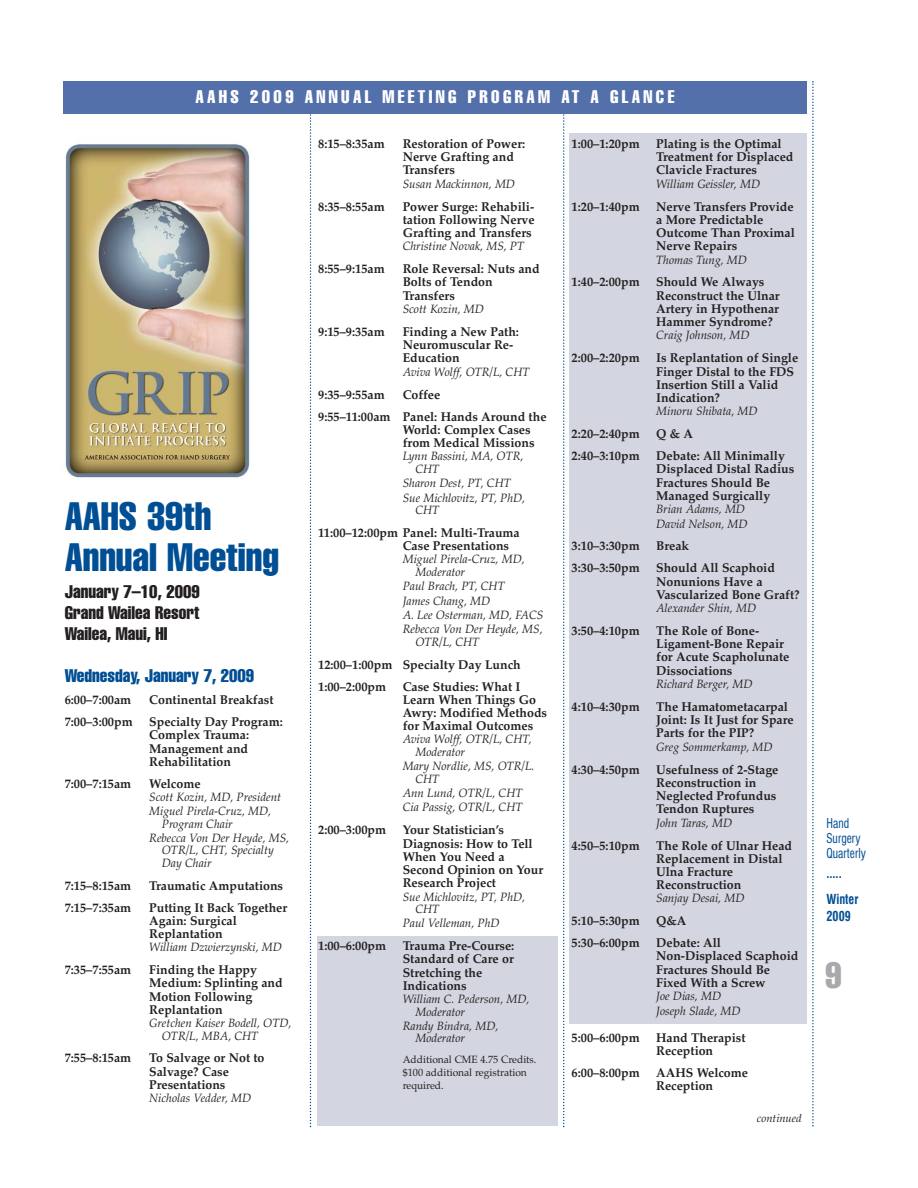
<style>
.page{position:relative;width:918px;height:1188px;background:#fff}
.page>*{position:absolute;margin:0;border:0;box-sizing:border-box;transform-origin:0 0}
.t1{font:extra-condensed 39px/40.5px "Helvetica";color:#004e94}
.t2{font:extra-condensed 36px "Helvetica";color:#a7a9ac}
.t3{font:extra-condensed 18px/21px "Helvetica";color:#231f20;text-align:justify}
.t4{font:extra-condensed 18px "Helvetica";letter-spacing:.185em;color:#fff}
.t5{font:extra-condensed 18px "Helvetica";color:#004e94}
.t6{font:condensed 15px/15px "Helvetica";color:#004e94;scale:.85 1}
.t7{font:700 13.5px/26px "Corporate Condensed";color:#004e94;scale:.9 1}
.t8{font:700 12.75px/13.2px "Palatino";color:#231f20}
.t9{font:italic 12px/14.4px "Palatino";color:#231f20}
.t10{font:italic 11.25px "Palatino";letter-spacing:-.005em;color:#231f20}
.t11{font:10.5px/12.9px "Palatino";color:#231f20}
</style>
<div class="page">
<div style="left:569px;top:133px;width:238px;height:890px;background:#d3d5e0"></div>
<div style="left:317px;top:936px;width:241px;height:190px;background:#d3d5e0"></div>
<svg style="left:812px;top:81px;width:2px;height:1046px"></svg>
<svg style="left:563px;top:114px;width:1px;height:1013px"></svg>
<svg style="left:310px;top:114px;width:1px;height:1013px"></svg>
<div style="left:63px;top:81px;width:744px;height:33px;background:#5370ab"></div>
<img style="left:65px;top:144px;width:185px;height:334px">
<h3 class="t4" style="left:196px;top:90px;width:480px">AAHS 2009 ANNUAL MEETING PROGRAM AT A GLANCE</h3>
<h1 class="t1" style="left:65px;top:499px;width:216px">AAHS 39th<br>Annual Meeting</h1>
<h3 class="t3" style="left:65px;top:583px;width:137px">January 7–10, 2009<br>Grand Wailea Resort Wailea, Maui, HI</h3>
<h3 class="t5" style="left:65px;top:670px;width:191px">Wednesday, January 7, 2009</h3>
<p class="t8" style="left:65px;top:695px;width:68px">6:00–7:00am</p>
<p class="t8" style="left:149px;top:695px;width:126px">Continental Breakfast</p>
<p class="t8" style="left:65px;top:717px;width:70px">7:00–3:00pm</p>
<p class="t8" style="left:149px;top:717px;width:135px">Specialty Day Program:<br>Complex Trauma:<br>Management and<br>Rehabilitation</p>
<p class="t8" style="left:65px;top:778px;width:68px">7:00–7:15am</p>
<p class="t8" style="left:149px;top:778px;width:53px">Welcome</p>
<p class="t9" style="left:149px;top:791px;width:133px">Scott Kozin, MD, President<br>Miguel Pirela-Cruz, MD,</p>
<p class="t9" style="left:149px;top:818px;width:141px;text-indent:13px">Program Chair<br>Rebecca Von Der Heyde, MS,</p>
<p class="t9" style="left:162px;top:846px;width:114px;line-height:12.3px">OTR/L, CHT, Specialty<br>Day Chair</p>
<p class="t8" style="left:65px;top:880px;width:68px">7:15–8:15am</p>
<p class="t8" style="left:149px;top:880px;width:135px">Traumatic Amputations</p>
<p class="t8" style="left:65px;top:902px;width:68px">7:15–7:35am</p>
<p class="t8" style="left:149px;top:902px;width:139px">Putting It Back Together<br>Again: Surgical<br>Replantation</p>
<p class="t9" style="left:149px;top:941px;width:134px">William Dzwierzynski, MD</p>
<p class="t8" style="left:65px;top:965px;width:68px">7:35–7:55am</p>
<p class="t8" style="left:149px;top:965px;width:135px">Finding the Happy<br>Medium: Splinting and<br>Motion Following<br>Replantation</p>
<p class="t9" style="left:162px;top:1018px;width:131px;line-height:12.3px;text-indent:-13px">Gretchen Kaiser Bodell, OTD,<br>OTR/L, MBA, CHT</p>
<p class="t8" style="left:65px;top:1053px;width:68px">7:55–8:15am</p>
<p class="t8" style="left:149px;top:1053px;width:117px">To Salvage or Not to<br>Salvage? Case<br>Presentations</p>
<p class="t9" style="left:149px;top:1092px;width:103px">Nicholas Vedder, MD</p>
<p class="t8" style="left:318px;top:138px;width:68px">8:15–8:35am</p>
<p class="t8" style="left:403px;top:138px;width:124px">Restoration of Power:<br>Nerve Grafting and<br>Transfers</p>
<p class="t9" style="left:403px;top:178px;width:114px">Susan Mackinnon, MD</p>
<p class="t8" style="left:318px;top:201px;width:68px">8:35–8:55am</p>
<p class="t8" style="left:403px;top:201px;width:133px;text-align:justify">Power Surge: Rehabili&shy;tation Following Nerve Grafting and Transfers</p>
<p class="t9" style="left:403px;top:240px;width:123px">Christine Novak, MS, PT</p>
<p class="t8" style="left:318px;top:264px;width:68px">8:55–9:15am</p>
<p class="t8" style="left:403px;top:264px;width:138px">Role Reversal: Nuts and<br>Bolts of Tendon<br>Transfers</p>
<p class="t9" style="left:403px;top:303px;width:83px">Scott Kozin, MD</p>
<p class="t8" style="left:318px;top:326px;width:68px">9:15–9:35am</p>
<p class="t8" style="left:403px;top:326px;width:118px">Finding a New Path:<br>Neuromuscular Re-<br>Education</p>
<p class="t9" style="left:403px;top:366px;width:128px">Aviva Wolff, OTR/L, CHT</p>
<p class="t8" style="left:318px;top:389px;width:68px">9:35–9:55am</p>
<p class="t8" style="left:318px;top:385px;width:230px;line-height:21.9px;text-indent:85px">Coffee<br>9:55–11:00am Panel: Hands Around the</p>
<p class="t8" style="left:403px;top:424px;width:133px">World: Complex Cases from Medical Missions</p>
<p class="t9" style="left:415px;top:451px;width:110px;line-height:12.3px;text-indent:-13px">Lynn Bassini, MA, OTR,<br>CHT</p>
<p class="t9" style="left:403px;top:477px;width:124px">Sharon Dest, PT, CHT<br>Sue Michlovitz, PT, PhD,</p>
<p class="t9" style="left:415px;top:504px;width:25px">CHT</p>
<p class="t8" style="left:403px;top:527px;width:119px;text-indent:-85px">11:00–12:00pm Panel: Multi-Trauma<br>Case Presentations</p>
<p class="t9" style="left:415px;top:554px;width:111px;line-height:12.3px;text-indent:-13px">Miguel Pirela-Cruz, MD,<br>Moderator</p>
<p class="t9" style="left:403px;top:580px;width:142px">Paul Brach, PT, CHT<br>James Chang, MD<br>A. Lee Osterman, MD, FACS<br>Rebecca Von Der Heyde, MS,</p>
<p class="t9" style="left:415px;top:636px;width:65px">OTR/L, CHT</p>
<p class="t8" style="left:318px;top:655px;width:204px;line-height:21.9px">12:00–1:00pm Specialty Day Lunch<br>1:00–2:00pm</p>
<p class="t8" style="left:403px;top:681px;width:146px">Case Studies: What I<br>Learn When Things Go<br>Awry: Modified Methods for Maximal Outcomes</p>
<p class="t9" style="left:415px;top:735px;width:118px;line-height:12.3px;text-indent:-13px">Aviva Wolff, OTR/L, CHT,<br>Moderator</p>
<p class="t9" style="left:415px;top:761px;width:121px;line-height:12.3px;text-indent:-13px">Mary Nordlie, MS, OTR/L.<br>CHT</p>
<p class="t9" style="left:403px;top:787px;width:121px">Ann Lund, OTR/L, CHT<br>Cia Passig, OTR/L, CHT</p>
<p class="t8" style="left:318px;top:825px;width:70px">2:00–3:00pm</p>
<p class="t8" style="left:403px;top:825px;width:142px">Your Statistician’s<br>Diagnosis: How to Tell<br>When You Need a<br>Second Opinion on Your<br>Research Project</p>
<p class="t9" style="left:415px;top:892px;width:111px;line-height:12.3px;text-indent:-13px">Sue Michlovitz, PT, PhD,<br>CHT</p>
<p class="t9" style="left:403px;top:917px;width:98px">Paul Velleman, PhD</p>
<p class="t8" style="left:318px;top:941px;width:70px">1:00–6:00pm</p>
<p class="t8" style="left:403px;top:941px;width:113px">Trauma Pre-Course:<br>Standard of Care or<br>Stretching the<br>Indications</p>
<p class="t9" style="left:415px;top:994px;width:116px;line-height:12.3px;text-indent:-13px">William C. Pederson, MD,<br>Moderator</p>
<p class="t9" style="left:415px;top:1021px;width:84px;line-height:12.3px;text-indent:-13px">Randy Bindra, MD,<br>Moderator</p>
<p class="t11" style="left:403px;top:1054px;width:135px">Additional CME 4.75 Credits. $100 additional registration required.</p>
<p class="t8" style="left:572px;top:138px;width:70px">1:00–1:20pm</p>
<p class="t8" style="left:656px;top:138px;width:139px">Plating is the Optimal<br>Treatment for Displaced<br>Clavicle Fractures</p>
<p class="t9" style="left:656px;top:178px;width:105px">William Geissler, MD</p>
<p class="t8" style="left:572px;top:201px;width:70px">1:20–1:40pm</p>
<p class="t8" style="left:656px;top:201px;width:140px">Nerve Transfers Provide a More Predictable<br>Outcome Than Proximal<br>Nerve Repairs</p>
<p class="t9" style="left:656px;top:254px;width:92px">Thomas Tung, MD</p>
<p class="t8" style="left:572px;top:277px;width:70px">1:40–2:00pm</p>
<p class="t8" style="left:656px;top:277px;width:125px">Should We Always<br>Reconstruct the Ulnar<br>Artery in Hypothenar<br>Hammer Syndrome?</p>
<p class="t9" style="left:656px;top:330px;width:95px">Craig Johnson, MD</p>
<p class="t8" style="left:572px;top:353px;width:70px">2:00–2:20pm</p>
<p class="t8" style="left:656px;top:353px;width:144px">Is Replantation of Single<br>Finger Distal to the FDS<br>Insertion Still a Valid<br>Indication?</p>
<p class="t9" style="left:656px;top:405px;width:103px">Minoru Shibata, MD</p>
<p class="t8" style="left:572px;top:429px;width:70px">2:20–2:40pm</p>
<p class="t8" style="left:656px;top:429px;width:39px">Q &amp; A</p>
<p class="t8" style="left:572px;top:451px;width:70px">2:40–3:10pm</p>
<p class="t8" style="left:656px;top:451px;width:139px">Debate: All Minimally<br>Displaced Distal Radius<br>Fractures Should Be<br>Managed Surgically</p>
<p class="t9" style="left:656px;top:503px;width:93px">Brian Adams, MD<br>David Nelson, MD</p>
<p class="t8" style="left:572px;top:541px;width:70px">3:10–3:30pm</p>
<p class="t8" style="left:656px;top:541px;width:34px">Break</p>
<p class="t8" style="left:572px;top:563px;width:70px">3:30–3:50pm</p>
<p class="t8" style="left:656px;top:563px;width:145px">Should All Scaphoid<br>Nonunions Have a<br>Vascularized Bone Graft?</p>
<p class="t9" style="left:656px;top:602px;width:101px">Alexander Shin, MD</p>
<p class="t8" style="left:572px;top:626px;width:70px">3:50–4:10pm</p>
<p class="t8" style="left:656px;top:626px;width:135px">The Role of Bone-<br>Ligament-Bone Repair for Acute Scapholunate<br>Dissociations</p>
<p class="t9" style="left:656px;top:678px;width:98px">Richard Berger, MD</p>
<p class="t8" style="left:572px;top:701px;width:70px">4:10–4:30pm</p>
<p class="t8" style="left:656px;top:701px;width:139px">The Hamatometacarpal<br>Joint: Is It Just for Spare<br>Parts for the PIP?</p>
<p class="t9" style="left:656px;top:741px;width:118px">Greg Sommerkamp, MD</p>
<p class="t8" style="left:572px;top:764px;width:70px">4:30–4:50pm</p>
<p class="t8" style="left:656px;top:764px;width:124px">Usefulness of 2-Stage<br>Reconstruction in<br>Neglected Profundus<br>Tendon Ruptures</p>
<p class="t9" style="left:656px;top:817px;width:77px">John Taras, MD</p>
<p class="t8" style="left:572px;top:840px;width:70px">4:50–5:10pm</p>
<p class="t8" style="left:656px;top:840px;width:137px">The Role of Ulnar Head<br>Replacement in Distal<br>Ulna Fracture<br>Reconstruction</p>
<p class="t9" style="left:656px;top:893px;width:90px">Sanjay Desai, MD</p>
<p class="t8" style="left:572px;top:916px;width:70px">5:10–5:30pm</p>
<p class="t8" style="left:656px;top:916px;width:32px">Q&amp;A</p>
<p class="t8" style="left:572px;top:938px;width:70px">5:30–6:00pm</p>
<p class="t8" style="left:656px;top:938px;width:144px">Debate: All<br>Non-Displaced Scaphoid<br>Fractures Should Be<br>Fixed With a Screw</p>
<p class="t9" style="left:656px;top:990px;width:86px">Joe Dias, MD<br>Joseph Slade, MD</p>
<p class="t8" style="left:572px;top:1032px;width:70px">5:00–6:00pm</p>
<p class="t8" style="left:656px;top:1032px;width:91px">Hand Therapist<br>Reception</p>
<p class="t8" style="left:572px;top:1067px;width:70px">6:00–8:00pm</p>
<p class="t8" style="left:656px;top:1067px;width:93px">AAHS Welcome<br>Reception</p>
<p class="t10" style="left:757px;top:1113px;width:46px">continued</p>
<p class="t6" style="left:827px;top:817px;width:48px">Hand<br>Surgery<br>Quarterly</p>
<p class="t7" style="left:827px;top:861px;width:37px">.....<br>Winter</p>
<p class="t7" style="left:827px;top:904px;width:29px">2009</p>
<h2 class="t2" style="left:825px;top:962px;width:18px">9</h2>
</div>
